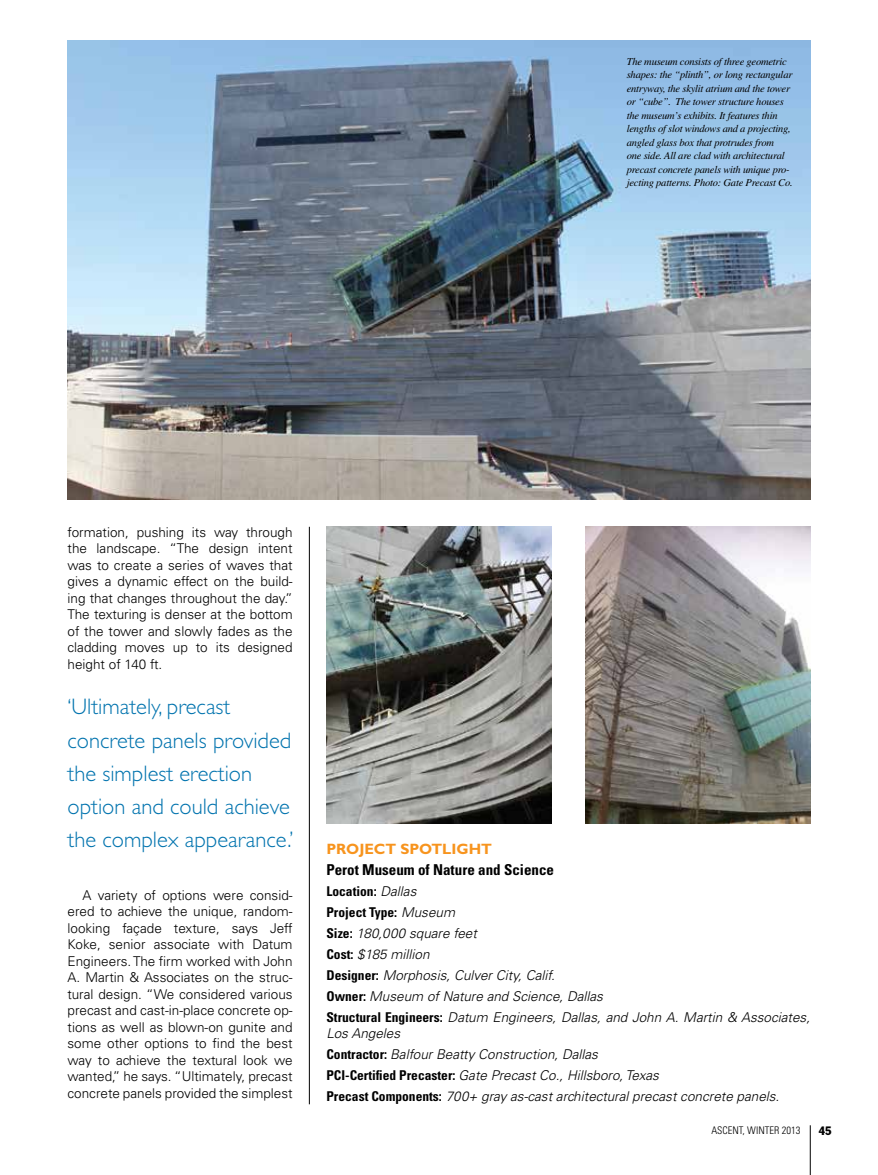
<style>
.page{position:relative;width:878px;height:1175px;background:#fff}
.page>*{position:absolute;margin:0;border:0;box-sizing:border-box;transform-origin:0 0}
.t1{font:300 22.5px/33px "Gill Sans Std";color:#0073ae}
.t2{font:700 condensed 15px "Univers LT Std";color:#000}
.t3{font:700 15px "Gill Sans Std";color:#f7941e}
.t4{font:300 13.5px/16.5px "Univers LT Std";color:#000;text-align:justify}
.t5{font:italic 300 13.5px/21px "Univers LT Std";color:#000}
.t6{font:condensed 12px "Franklin Gothic Std";color:#000}
.t7{font:italic 10.5px/13.5px "Times LT Std";letter-spacing:-.02em;color:#000}
.t8{font:300 condensed 10.5px "Univers LT Std";color:#000}
.s1{font-weight:700;font-style:normal;font-stretch:condensed}
</style>
<div class="page">
<hr style="left:810px;top:1125px;width:1px;height:49px;background:#000">
<img style="left:326px;top:527px;width:225px;height:297px">
<img style="left:68px;top:40px;width:742px;height:460px">
<img style="left:585px;top:527px;width:225px;height:296px">
<hr style="left:309px;top:527px;width:1px;height:577px;background:#000">
<p class="t7" style="left:626px;top:54px;width:167px">The museum consists of three geometric shapes: the “plinth”, or long rectangular entryway, the skylit atrium and the tower or “cube”. The tower structure houses the museum’s exhibits. It features thin lengths of slot windows and a projecting, angled glass box that protrudes from<br>one side. All are clad with architectural precast concrete panels with unique pro&shy;jecting patterns. Photo: Gate Precast Co.</p>
<p class="t4" style="left:68px;top:523px;width:227px">formation, pushing its way through the landscape. “The design intent was to create a series of waves that gives a dynamic effect on the build&shy;ing that changes throughout the day.” The texturing is denser at the bottom of the tower and slowly fades as the cladding moves up to its designed height of 140 ft.</p>
<h1 class="t1" style="left:68px;top:690px;width:227px">‘Ultimately, precast concrete panels provided the simplest erection option and could achieve the complex appearance.’</h1>
<p class="t4" style="left:68px;top:886px;width:227px;text-indent:15px">A variety of options were consid&shy;ered to achieve the unique, random&shy;looking façade texture, says Jeff Koke, senior associate with Datum Engineers. The firm worked with John A. Martin &amp; Associates on the struc&shy;tural design. “We considered various precast and cast-in-place concrete op&shy;tions as well as blown-on gunite and some other options to find the best way to achieve the textural look we wanted,” he says. “Ultimately, precast concrete panels provided the simplest</p>
<p class="t3" style="left:326px;top:839px;width:167px">PROJECT SPOTLIGHT</p>
<p class="t2" style="left:326px;top:860px;width:229px">Perot Museum of Nature and Science</p>
<p class="t5" style="left:326px;top:880px;width:485px"><span class="s1">Location:</span> Dallas<br><span class="s1">Project Type:</span> Museum<br><span class="s1">Size:</span> 180,000 square feet<br><span class="s1">Cost:</span> $185 million<br><span class="s1">Designer:</span> Morphosis, Culver City, Calif.<br><span class="s1">Owner:</span> Museum of Nature and Science, Dallas<br><span class="s1">Structural Engineers:</span> Datum Engineers, Dallas, and John A. Martin &amp; Associates,</p>
<p class="t5" style="left:326px;top:1023px;width:454px">Los Angeles<br><span class="s1">Contractor:</span> Balfour Beatty Construction, Dallas<br><span class="s1">PCI-Certified Precaster:</span> Gate Precast Co., Hillsboro, Texas<br><span class="s1">Precast Components:</span> 700+ gray as-cast architectural precast concrete panels.</p>
<p class="t8" style="left:711px;top:1123px;width:90px">ASCENT, WINTER 2013</p>
<p class="t6" style="left:818px;top:1123px;width:14px">45</p>
</div>
